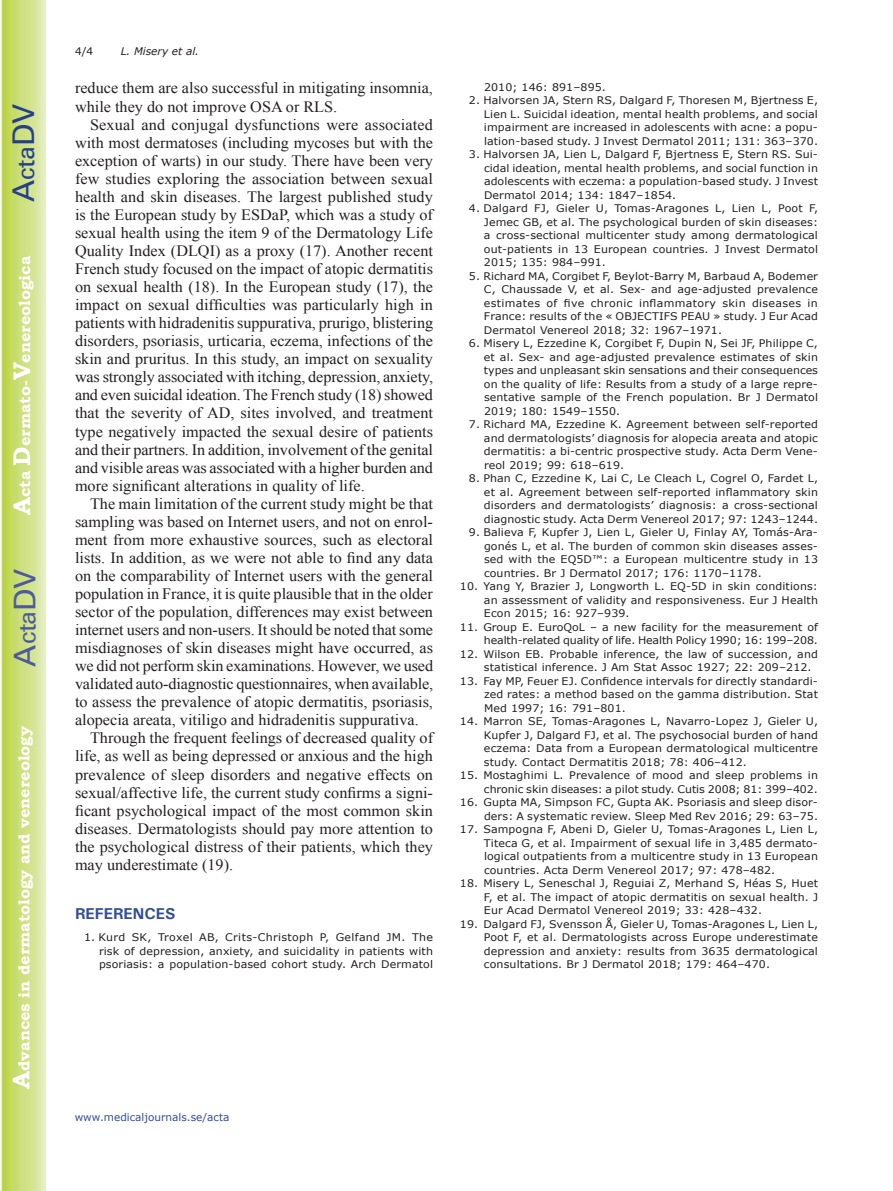
<style>
.page{position:relative;width:893px;height:1191px;background:#fff}
.page>*{position:absolute;margin:0;border:0;box-sizing:border-box;transform-origin:0 0}
.t1{font:30px "Univers";color:#4d5a9e}
.t2{font:30px "Univers";color:#253f8e}
.t3{font:15.75px/18px "Times New Roman";color:#231f20}
.t4{font:700 15.75px "Bookman Old Style";color:#fff}
.t5{font:700 15.75px "Univers";color:#324f95}
.t6{font:10.5px/13.5px "Verdana";letter-spacing:.01em;color:#231f20;text-align:justify;scale:1.05 1}
.t7{font:10.5px/13.5px "Verdana";letter-spacing:-.01em;color:#231f20;text-align:right;scale:1.05 1}
.t8{font:10.5px "Verdana";color:#324f95}
.t9{font:italic 10.5px "Verdana";color:#231f20}
.t10{font:10.5px "Verdana";letter-spacing:.01em;color:#231f20}
.s1{font-size:24px}
</style>
<div class="page">
<svg style="left:1px;top:0;width:45px;height:1191px;background:#cfe084"></svg>
<h1 class="t2" style="left:6px;top:202px;width:100px;rotate:-90deg">A<span class="s1">cta</span>DV</h1>
<h2 class="t4" style="left:15px;top:515px;width:260px;rotate:-90deg"><span class="s1">A</span>cta <span class="s1">D</span>ermato-<span class="s1">V</span>enereologica</h2>
<h1 class="t1" style="left:7px;top:666px;width:100px;rotate:-90deg">A<span class="s1">cta</span>DV</h1>
<h2 class="t4" style="left:15px;top:1088px;width:364px;rotate:-90deg"><span class="s1">A</span>dvances in dermatology and venereology</h2>
<p class="t10" style="left:75px;top:44px;width:20px">4/4</p>
<p class="t9" style="left:121px;top:44px;width:80px">L. Misery et al.</p>
<h2 class="t3" style="left:75px;top:79px;width:359px">reduce them are also successful in mitigating insomnia, while they do not improve OSA or RLS.</h2>
<p class="t3" style="left:75px;top:115px;width:360px;text-align:justify;text-indent:15px">Sexual and conjugal dysfunctions were associated with most dermatoses (including mycoses but with the exception of warts) in our study. There have been very few studies exploring the association between sexual health and skin diseases. The largest published study is the European study by ESDaP, which was a study of sexual health using the item 9 of the Dermatology Life Quality Index (DLQI) as a proxy (17). Another recent French study focused on the impact of atopic dermatitis on sexual health (18). In the European study (17), the impact on sexual difficulties was particularly high in patients with hidradenitis suppurativa, prurigo, blistering disorders, psoriasis, urticaria, eczema, infections of the skin and pruritus. In this study, an impact on sexuality was strongly associated with itching, depression, anxiety, and even suicidal ideation. The French study (18) showed that the severity of AD, sites involved, and treatment type negatively impacted the sexual desire of patients and their partners. In addition, involvement of the genital and visible areas was associated with a higher burden and more significant alterations in quality of life.</p>
<h2 class="t3" style="left:90px;top:494px;width:345px">The main limitation of the current study might be that</h2>
<h2 class="t3" style="left:75px;top:512px;width:359px">sampling was based on Internet users, and not on enrol-</h2>
<h2 class="t3" style="left:75px;top:530px;width:360px">ment from more exhaustive sources, such as electoral</h2>
<h2 class="t3" style="left:75px;top:548px;width:359px">lists. In addition, as we were not able to find any data</h2>
<h2 class="t3" style="left:75px;top:566px;width:360px">on the comparability of Internet users with the general</h2>
<h2 class="t3" style="left:75px;top:584px;width:359px">population in France, it is quite plausible that in the older</h2>
<h2 class="t3" style="left:75px;top:602px;width:359px">sector of the population, differences may exist between</h2>
<h2 class="t3" style="left:75px;top:620px;width:360px">internet users and non-users. It should be noted that some</h2>
<h2 class="t3" style="left:75px;top:638px;width:360px">misdiagnoses of skin diseases might have occurred, as</h2>
<h2 class="t3" style="left:75px;top:656px;width:360px">we did not perform skin examinations. However, we used</h2>
<h2 class="t3" style="left:75px;top:674px;width:360px">validated auto-diagnostic questionnaires, when available,</h2>
<h2 class="t3" style="left:75px;top:693px;width:359px">to assess the prevalence of atopic dermatitis, psoriasis,</h2>
<h2 class="t3" style="left:75px;top:711px;width:345px">alopecia areata, vitiligo and hidradenitis suppurativa.</h2>
<h2 class="t3" style="left:90px;top:729px;width:345px">Through the frequent feelings of decreased quality of</h2>
<h2 class="t3" style="left:75px;top:747px;width:359px">life, as well as being depressed or anxious and the high</h2>
<h2 class="t3" style="left:75px;top:765px;width:359px">prevalence of sleep disorders and negative effects on</h2>
<h2 class="t3" style="left:75px;top:783px;width:359px">sexual/affective life, the current study confirms a signi-</h2>
<h2 class="t3" style="left:75px;top:801px;width:360px">ficant psychological impact of the most common skin</h2>
<h2 class="t3" style="left:75px;top:819px;width:359px">diseases. Dermatologists should pay more attention to</h2>
<h2 class="t3" style="left:75px;top:837px;width:360px">the psychological distress of their patients, which they</h2>
<h2 class="t3" style="left:75px;top:855px;width:160px">may underestimate (19).</h2>
<h2 class="t5" style="left:75px;top:903px;width:102px">REFERENCES</h2>
<p class="t6" style="left:99px;top:931px;width:320px;text-indent:-15px">1. Kurd SK, Troxel AB, Crits-Christoph P, Gelfand JM. The risk of depression, anxiety, and suicidality in patients with psoriasis: a population-based cohort study. Arch Dermatol</p>
<p class="t6" style="left:484px;top:80px;width:118px">2010; 146: 891–895.</p>
<p class="t6" style="left:484px;top:94px;width:320px;text-indent:-15px">2. Halvorsen JA, Stern RS, Dalgard F, Thoresen M, Bjertness E, Lien L. Suicidal ideation, mental health problems, and social impairment are increased in adolescents with acne: a popu&shy;lation-based study. J Invest Dermatol 2011; 131: 363–370.</p>
<p class="t6" style="left:484px;top:148px;width:320px;text-indent:-15px">3. Halvorsen JA, Lien L, Dalgard F, Bjertness E, Stern RS. Sui&shy;cidal ideation, mental health problems, and social function in adolescents with eczema: a population-based study. J Invest Dermatol 2014; 134: 1847–1854.</p>
<p class="t6" style="left:484px;top:202px;width:320px;text-indent:-15px">4. Dalgard FJ, Gieler U, Tomas-Aragones L, Lien L, Poot F, Jemec GB, et al. The psychological burden of skin diseases: a cross-sectional multicenter study among dermatological out-patients in 13 European countries. J Invest Dermatol 2015; 135: 984–991.</p>
<p class="t6" style="left:484px;top:269px;width:320px;text-indent:-15px">5. Richard MA, Corgibet F, Beylot-Barry M, Barbaud A, Bodemer C, Chaussade V, et al. Sex- and age-adjusted prevalence estimates of five chronic inflammatory skin diseases in France: results of the « OBJECTIFS PEAU » study. J Eur Acad Dermatol Venereol 2018; 32: 1967–1971.</p>
<p class="t6" style="left:484px;top:337px;width:320px;text-indent:-15px">6. Misery L, Ezzedine K, Corgibet F, Dupin N, Sei JF, Philippe C, et al. Sex- and age-adjusted prevalence estimates of skin types and unpleasant skin sensations and their consequences on the quality of life: Results from a study of a large repre&shy;sentative sample of the French population. Br J Dermatol 2019; 180: 1549–1550.</p>
<p class="t6" style="left:484px;top:418px;width:320px;text-indent:-15px">7. Richard MA, Ezzedine K. Agreement between self-reported and dermatologists’ diagnosis for alopecia areata and atopic dermatitis: a bi-centric prospective study. Acta Derm Vene&shy;reol 2019; 99: 618–619.</p>
<p class="t6" style="left:484px;top:472px;width:320px;text-indent:-15px">8. Phan C, Ezzedine K, Lai C, Le Cleach L, Cogrel O, Fardet L, et al. Agreement between self-reported inflammatory skin disorders and dermatologists’ diagnosis: a cross-sectional diagnostic study. Acta Derm Venereol 2017; 97: 1243–1244.</p>
<p class="t6" style="left:484px;top:526px;width:320px;text-indent:-15px">9. Balieva F, Kupfer J, Lien L, Gieler U, Finlay AY, Tomás-Ara&shy;gonés L, et al. The burden of common skin diseases asses&shy;sed with the EQ5D™: a European multicentre study in 13 countries. Br J Dermatol 2017; 176: 1170–1178.</p>
<p class="t6" style="left:484px;top:580px;width:320px;text-indent:-24px">10. Yang Y, Brazier J, Longworth L. EQ-5D in skin conditions: an assessment of validity and responsiveness. Eur J Health Econ 2015; 16: 927–939.</p>
<p class="t7" style="left:460px;top:620px;width:342px">11. Group E. EuroQoL – a new facility for the measurement of health-related quality of life. Health Policy 1990; 16: 199–208.</p>
<p class="t6" style="left:484px;top:647px;width:320px;text-indent:-24px">12. Wilson EB. Probable inference, the law of succession, and statistical inference. J Am Stat Assoc 1927; 22: 209–212.</p>
<p class="t6" style="left:484px;top:674px;width:320px;text-indent:-24px">13. Fay MP, Feuer EJ. Confidence intervals for directly standardi&shy;zed rates: a method based on the gamma distribution. Stat Med 1997; 16: 791–801.</p>
<p class="t6" style="left:484px;top:715px;width:320px;text-indent:-24px">14. Marron SE, Tomas-Aragones L, Navarro-Lopez J, Gieler U, Kupfer J, Dalgard FJ, et al. The psychosocial burden of hand eczema: Data from a European dermatological multicentre study. Contact Dermatitis 2018; 78: 406–412.</p>
<p class="t6" style="left:460px;top:769px;width:342px;text-align:right">15. Mostaghimi L. Prevalence of mood and sleep problems in chronic skin diseases: a pilot study. Cutis 2008; 81: 399–402.</p>
<p class="t6" style="left:460px;top:796px;width:343px;text-align:right">16. Gupta MA, Simpson FC, Gupta AK. Psoriasis and sleep disor&shy;ders: A systematic review. Sleep Med Rev 2016; 29: 63–75.</p>
<p class="t6" style="left:484px;top:823px;width:320px;text-indent:-24px">17. Sampogna F, Abeni D, Gieler U, Tomas-Aragones L, Lien L, Titeca G, et al. Impairment of sexual life in 3,485 dermato&shy;logical outpatients from a multicentre study in 13 European countries. Acta Derm Venereol 2017; 97: 478–482.</p>
<p class="t6" style="left:484px;top:877px;width:320px;text-indent:-24px">18. Misery L, Seneschal J, Reguiai Z, Merhand S, Héas S, Huet F, et al. The impact of atopic dermatitis on sexual health. J Eur Acad Dermatol Venereol 2019; 33: 428–432.</p>
<p class="t6" style="left:484px;top:917px;width:320px;text-indent:-24px">19. Dalgard FJ, Svensson Å, Gieler U, Tomas-Aragones L, Lien L, Poot F, et al. Dermatologists across Europe underestimate depression and anxiety: results from 3635 dermatological consultations. Br J Dermatol 2018; 179: 464–470.</p>
<p class="t8" style="left:75px;top:1110px;width:156px">www.medicaljournals.se/acta</p>
</div>
